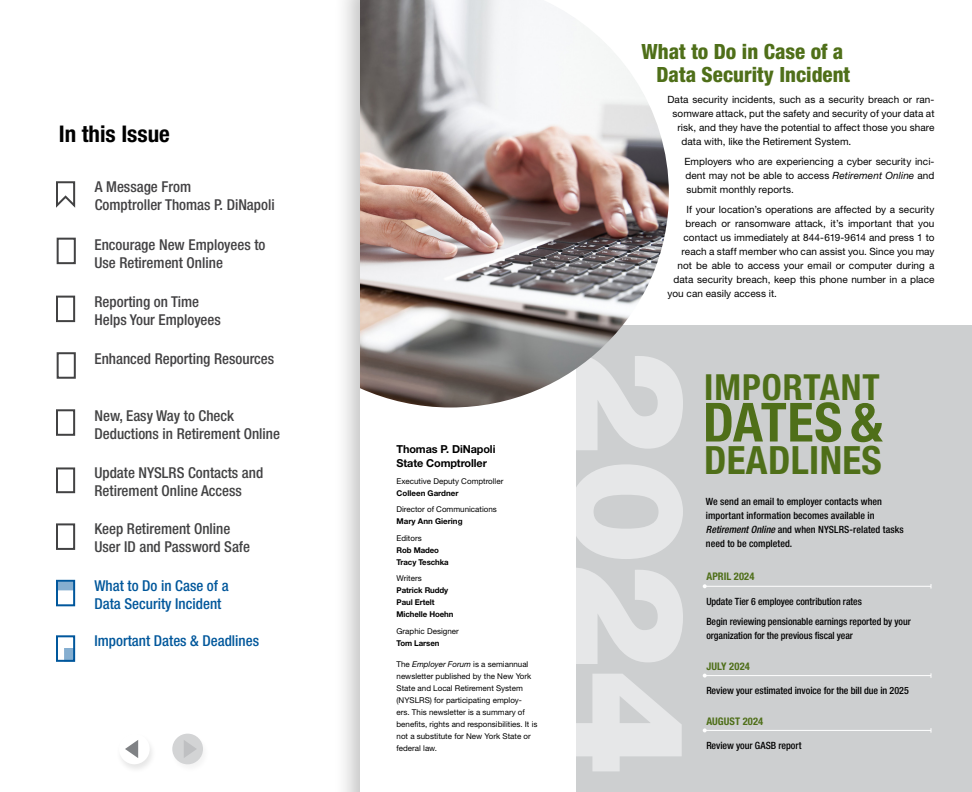
<style>
.page{position:relative;width:972px;height:792px;background:#fff}
.page>*{position:absolute;margin:0;border:0;box-sizing:border-box;transform-origin:0 0}
.t1{font:900 160px "Helvetica Neue LT Std";color:#e6e7e8}
.t2{font:700 condensed 54px "Helvetica Neue LT Std";color:#4f6f19}
.t3{font:700 condensed 39px "Helvetica Neue LT Std";letter-spacing:.01em;color:#4f6f19}
.t4{font:700 condensed 36px "Helvetica Neue LT Std";letter-spacing:.03em;color:#4f6f19}
.t5{font:700 condensed 23px "Helvetica Neue LT Std";color:#000}
.t6{font:800 condensed 21px/23px "Helvetica Neue LT Std";color:#4f6f19}
.t7{font:500 condensed 15px/18px "Helvetica Neue LT Std";color:#424143}
.t8{font:500 condensed 15px/18px "Helvetica Neue LT Std";color:#424243}
.t9{font:500 condensed 15px/18px "Helvetica Neue LT Std";color:#00579b}
.t10{font:700 11px/14px "Helvetica Neue LT Std";letter-spacing:-.01em;color:#000}
.t11{font:700 condensed 10.5px "Helvetica Neue LT Std";letter-spacing:.01em;color:#4f6f19}
.t12{font:10px/14px "Helvetica Neue LT Std";letter-spacing:.005em;color:#000;text-align:justify}
.t13{font:500 condensed 10px/14px "Helvetica Neue LT Std";letter-spacing:-.005em;color:#000}
.t14{font:8px/12px "Helvetica Neue LT Std";color:#000}
.t15{font:700 8px/12px "Helvetica Neue LT Std";letter-spacing:-.01em;color:#000}
.s1{font-style:italic}
</style>
<div class="page">
<div style="left:333px;top:0;width:639px;height:792px;background:#000;opacity:.25"></div>
<div style="left:360px;top:0;width:612px;height:792px;background:#fff"></div>
<div style="left:576px;top:326px;width:396px;height:466px;background:#cdcfd0"></div>
<img style="left:360px;top:0;width:309px;height:408px">
<hr style="left:705px;top:586px;width:226px;height:1px;background:#fff">
<svg style="left:703px;top:584px;width:4px;height:4px"></svg>
<hr style="left:705px;top:675px;width:226px;height:1px;background:#fff">
<svg style="left:703px;top:674px;width:4px;height:4px"></svg>
<hr style="left:705px;top:730px;width:226px;height:1px;background:#fff">
<svg style="left:703px;top:728px;width:4px;height:4px"></svg>
<div style="left:116px;top:732px;width:41px;height:42px;background:#000;opacity:.1"></div>
<div style="left:119px;top:734px;width:31px;height:30px;background:#fff;border-radius:50%"></div>
<svg style="left:125px;top:740px;width:13px;height:18px"></svg>
<div style="left:172px;top:734px;width:31px;height:30px;background:#d3d4d5;border-radius:50%"></div>
<svg style="left:184px;top:740px;width:12px;height:18px"></svg>
<svg style="left:56px;top:579px;width:20px;height:28px"></svg>
<svg style="left:56px;top:635px;width:20px;height:27px"></svg>
<svg style="left:56px;top:237px;width:20px;height:28px"></svg>
<svg style="left:56px;top:181px;width:20px;height:27px"></svg>
<svg style="left:56px;top:295px;width:20px;height:28px"></svg>
<svg style="left:56px;top:352px;width:20px;height:27px"></svg>
<svg style="left:56px;top:523px;width:20px;height:27px"></svg>
<svg style="left:56px;top:467px;width:20px;height:27px"></svg>
<svg style="left:56px;top:409px;width:20px;height:27px"></svg>
<h3 class="t5" style="left:59px;top:120px;width:113px">In this Issue</h3>
<h3 class="t7" style="left:95px;top:177px;width:181px">A Message From<br>Comptroller Thomas P. DiNapoli</h3>
<h3 class="t7" style="left:94px;top:235px;width:173px">Encourage New Employees to<br>Use Retirement Online</h3>
<h3 class="t7" style="left:95px;top:292px;width:128px">Reporting on Time<br>Helps Your Employees</h3>
<h3 class="t7" style="left:94px;top:350px;width:181px">Enhanced Reporting Resources</h3>
<h3 class="t8" style="left:94px;top:406px;width:187px">New, Easy Way to Check<br>Deductions in Retirement Online</h3>
<h3 class="t8" style="left:94px;top:464px;width:170px">Update NYSLRS Contacts and<br>Retirement Online Access</h3>
<h3 class="t8" style="left:94px;top:519px;width:157px">Keep Retirement Online<br>User ID and Password Safe</h3>
<h3 class="t9" style="left:94px;top:576px;width:136px">What to Do in Case of a<br>Data Security Incident</h3>
<h3 class="t9" style="left:94px;top:632px;width:166px">Important Dates &amp; Deadlines</h3>
<p class="t10" style="left:397px;top:442px;width:100px">Thomas P. DiNapoli<br>State Comptroller</p>
<p class="t14" style="left:397px;top:475px;width:108px">Executive Deputy Comptroller</p>
<p class="t15" style="left:397px;top:487px;width:64px">Colleen Gardner</p>
<p class="t14" style="left:397px;top:503px;width:102px">Director of Communications</p>
<p class="t15" style="left:397px;top:515px;width:68px">Mary Ann Giering</p>
<p class="t14" style="left:397px;top:532px;width:27px">Editors</p>
<p class="t15" style="left:397px;top:544px;width:54px">Rob Madeo<br>Tracy Teschka</p>
<p class="t14" style="left:397px;top:572px;width:27px">Writers</p>
<p class="t15" style="left:397px;top:584px;width:58px">Patrick Ruddy<br>Paul Ertelt<br>Michelle Hoehn</p>
<p class="t14" style="left:397px;top:625px;width:64px">Graphic Designer</p>
<p class="t15" style="left:397px;top:637px;width:44px">Tom Larsen</p>
<p class="t14" style="left:397px;top:658px;width:142px">The <span class="s1">Employer Forum</span> is a semiannual newsletter published by the New York State and Local Retirement System (NYSLRS) for participating employ-<br>ers. This newsletter is a summary of benefits, rights and responsibilities. It is not a substitute for New York State or federal law.</p>
<h3 class="t6" style="left:657px;top:40px;width:195px;text-indent:-15px">What to Do in Case of a<br>Data Security Incident</h3>
<p class="t12" style="left:668px;top:93px;width:269px">Data security incidents, such as a security breach or ran-</p>
<p class="t12" style="left:673px;top:107px;width:263px">somware attack, put the safety and security of your data at</p>
<p class="t12" style="left:678px;top:121px;width:259px">risk, and they have the potential to affect those you share</p>
<p class="t12" style="left:682px;top:135px;width:171px">data with, like the Retirement System.</p>
<p class="t12" style="left:685px;top:155px;width:252px">Employers who are experiencing a cyber security inci&shy;dent may not be able to access <span class="s1">Retirement Online</span> and submit monthly reports.</p>
<p class="t12" style="left:687px;top:203px;width:250px">If your location’s operations are affected by a security</p>
<p class="t12" style="left:686px;top:217px;width:250px">breach or ransomware attack, it’s important that you</p>
<p class="t12" style="left:684px;top:231px;width:252px">contact us immediately at 844-619-9614 and press 1 to</p>
<p class="t12" style="left:682px;top:245px;width:255px">reach a staff member who can assist you. Since you may</p>
<p class="t12" style="left:678px;top:259px;width:258px">not be able to access your email or computer during a</p>
<p class="t12" style="left:674px;top:273px;width:263px">data security breach, keep this phone number in a place</p>
<p class="t12" style="left:668px;top:287px;width:111px">you can easily access it.</p>
<h1 class="t1" style="left:723px;top:348px;width:429px;rotate:90deg">2024</h1>
<h3 class="t4" style="left:704px;top:365px;width:177px">IMPORTANT</h3>
<h2 class="t2" style="left:703px;top:390px;width:181px">DATES &amp;</h2>
<h3 class="t3" style="left:704px;top:436px;width:179px">DEADLINES</h3>
<p class="t13" style="left:706px;top:494px;width:199px">We send an email to employer contacts when important information becomes available in <span class="s1">Retirement Online</span> and when NYSLRS-related tasks need to be completed.</p>
<p class="t11" style="left:706px;top:570px;width:50px">APRIL 2024</p>
<p class="t13" style="left:706px;top:591px;width:206px;line-height:20.5px">Update Tier 6 employee contribution rates<br>Begin reviewing pensionable earnings reported by your</p>
<p class="t13" style="left:706px;top:629px;width:148px">organization for the previous fiscal year</p>
<p class="t11" style="left:706px;top:660px;width:45px">JULY 2024</p>
<p class="t13" style="left:706px;top:684px;width:204px">Review your estimated invoice for the bill due in 2025</p>
<p class="t11" style="left:706px;top:714px;width:58px">AUGUST 2024</p>
<p class="t13" style="left:706px;top:738px;width:97px">Review your GASB report</p>
</div>
